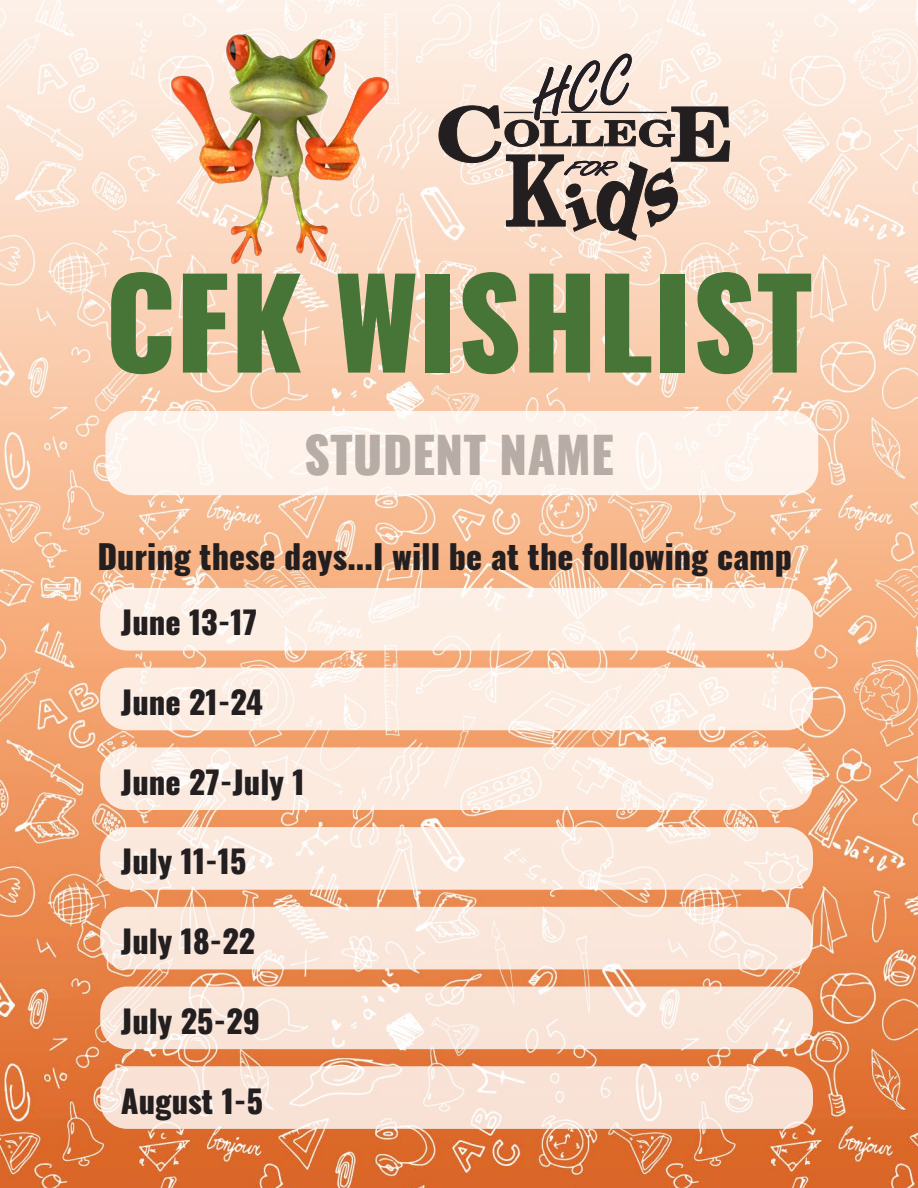
<style>
.page{position:relative;width:918px;height:1188px;background:#fff}
.page>*{position:absolute;margin:0;border:0;box-sizing:border-box;transform-origin:0 0}
.t1{font:800 122.25px "Oswald";color:#477537}
.t2{font:800 49.5px "Oswald";color:#b8ada6}
.t3{font:800 33px "Oswald";color:#231f20}
.dates{font:800 31.5px "Oswald";color:#231f20}
</style>
<div class="page">
<img style="left:0;top:0;width:918px;height:1188px">
<div style="left:105px;top:411px;width:713px;height:84px;background:#fef2eb;border-radius:27px"></div>
<svg style="left:100px;top:588px;width:713px;height:63px;background:#fceee5"></svg>
<svg style="left:100px;top:668px;width:713px;height:62px;background:#fcede4"></svg>
<svg style="left:100px;top:747px;width:713px;height:63px;background:#fbebe1"></svg>
<svg style="left:100px;top:827px;width:713px;height:63px;background:#fae9de"></svg>
<svg style="left:100px;top:907px;width:713px;height:62px;background:#fae7dc"></svg>
<svg style="left:100px;top:987px;width:713px;height:62px;background:#f9e5da"></svg>
<svg style="left:100px;top:1066px;width:713px;height:63px;background:#f8e3d7"></svg>
<img style="left:168px;top:22px;width:223px;height:251px">
<svg style="left:438px;top:54px;width:293px;height:187px;background:#c4b2a7"></svg>
<p class="t1" style="left:105px;top:237px;width:709px">CFK WISHLIST</p>
<p class="t2" style="left:304px;top:420px;width:311px">STUDENT NAME</p>
<p class="t3" style="left:97px;top:533px;width:696px">During these days...I will be at the following camp</p>
<p class="dates" style="left:121px;top:606px;width:138px">June 13-17</p>
<p class="dates" style="left:121px;top:686px;width:144px">June 21-24</p>
<p class="dates" style="left:121px;top:765px;width:185px">June 27-July 1</p>
<p class="dates" style="left:121px;top:845px;width:127px">July 11-15</p>
<p class="dates" style="left:121px;top:925px;width:136px">July 18-22</p>
<p class="dates" style="left:121px;top:1005px;width:141px">July 25-29</p>
<p class="dates" style="left:121px;top:1084px;width:144px">August 1-5</p>
</div>
